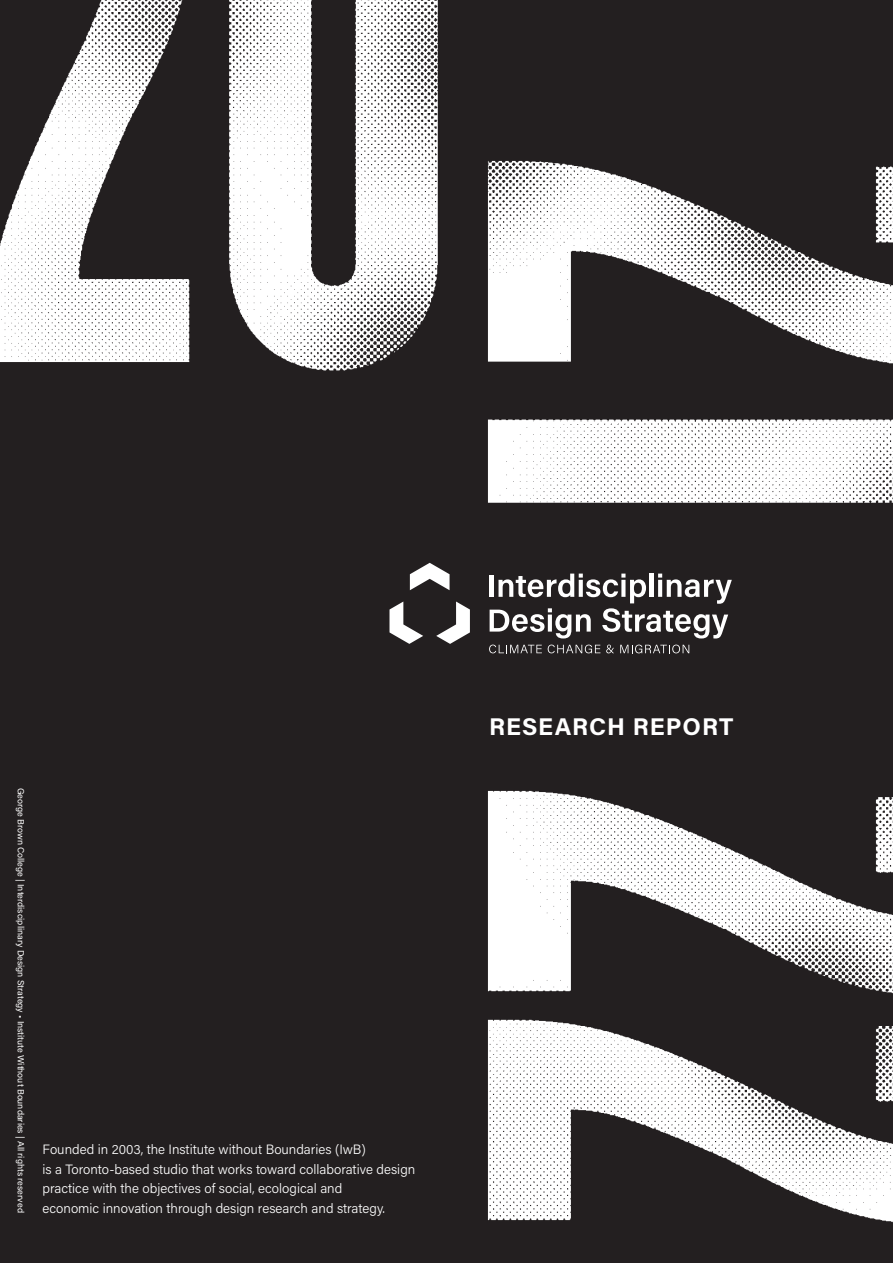
<style>
.page{position:relative;width:893px;height:1263px;background:#231f20}
.page>*{position:absolute;margin:0;border:0;box-sizing:border-box;transform-origin:0 0}
.t1{font:700 24.15px "Acumin Pro";letter-spacing:.04em;color:#fff}
.t2{font:300 13.5px/19.5px "Acumin Pro";color:#fff}
.t3{font:9px "Acumin Pro";color:#fff}
</style>
<div class="page">
<svg style="left:489px;top:645px;width:53px;height:8px"></svg>
<svg style="left:548px;top:645px;width:52px;height:8px"></svg>
<svg style="left:606px;top:645px;width:8px;height:8px"></svg>
<svg style="left:620px;top:645px;width:69px;height:8px"></svg>
<svg style="left:490px;top:574px;width:242px;height:64px"></svg>
<svg style="left:410px;top:563px;width:40px;height:27px"></svg>
<svg style="left:389px;top:601px;width:34px;height:43px"></svg>
<svg style="left:436px;top:601px;width:34px;height:43px"></svg>
<img style="left:0;top:0;width:438px;height:371px">
<img style="left:487px;top:160px;width:406px;height:343px">
<img style="left:487px;top:790px;width:406px;height:433px">
<p class="t3" style="left:27px;top:788px;width:427px;rotate:90deg">George Brown College | Interdisciplinary Design Strategy • Institute Without Boundaries | All rights reserved</p>
<p class="t2" style="left:43px;top:1139px;width:374px">Founded in 2003, the Institute without Boundaries (IwB)<br>is a Toronto-based studio that works toward collaborative design practice with the objectives of social, ecological and<br>economic innovation through design research and strategy.</p>
<h1 class="t1" style="left:489px;top:709px;width:246px">RESEARCH REPORT</h1>
</div>
